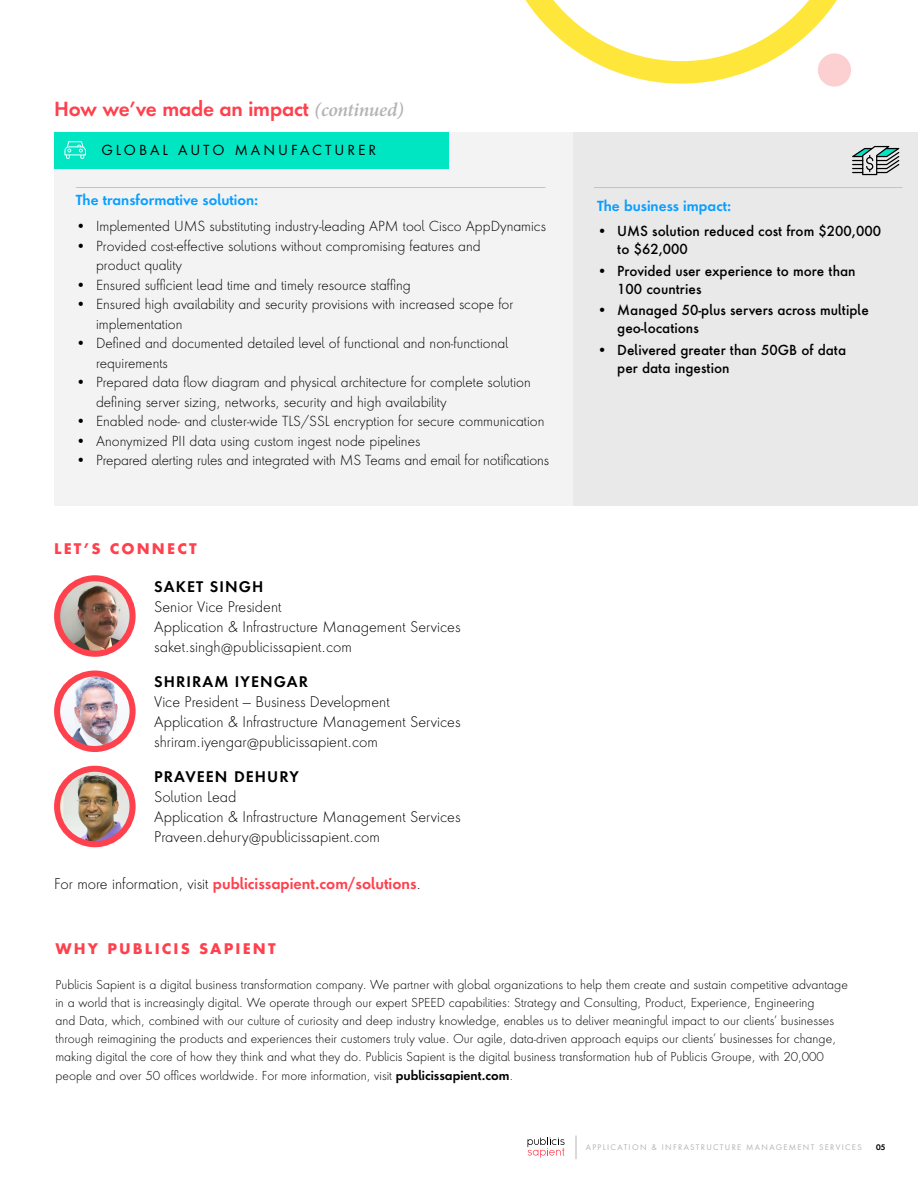
<style>
.page{position:relative;width:918px;height:1188px;background:#fff}
.page>*{position:absolute;margin:0;border:0;box-sizing:border-box;transform-origin:0 0}
.t1{font:600 18.9px "Futura Next";letter-spacing:-.01em;color:#ff404d}
.t2{font:300 14.25px/20px "Futura Next";color:#000}
.t3{font:600 14.25px "Futura Next";color:#ff404d}
.t4{font:600 14.25px "Futura Next";letter-spacing:.075em;color:#000}
.t5{font:700 14.25px "Futura Next";letter-spacing:.15em;color:#ff404d}
.t6{font:300 13.5px/19.5px "Futura Next";color:#000}
.t7{font:500 13.5px/18px "Futura Next";color:#000}
.t8{font:600 13.5px "Futura Next";color:#089eff}
.t9{font:13.5px "Futura Next";letter-spacing:.225em;color:#000}
.t10{font:300 12px/18px "Futura Next";color:#000}
.t11{font:7.5px "Futura Next";letter-spacing:.175em;color:#b4b4b4}
.t12{font:600 7.5px "Futura Next";color:#000}
.s1{font-family:"Minion Pro";font-style:italic;font-size:19.5px;color:#b4b4b4}
.s2{font-weight:300;color:#000}
.s3{font-weight:600}
</style>
<div class="page">
<div style="left:54px;top:132px;width:864px;height:374px;background:#f3f3f3"></div>
<div style="left:54px;top:132px;width:394px;height:36px;background:#00e6c3"></div>
<div style="left:573px;top:132px;width:345px;height:374px;background:#e9e9e9"></div>
<hr style="left:76px;top:187px;width:469px;height:1px;background:#c3c3c3">
<hr style="left:594px;top:187px;width:309px;height:1px;background:#c3c3c3">
<svg style="left:852px;top:146px;width:47px;height:29px"></svg>
<img style="left:60px;top:581px;width:69px;height:70px">
<div style="left:54px;top:575px;width:82px;height:82px;border:6px solid #ff404d;border-radius:50%"></div>
<img style="left:57px;top:675px;width:73px;height:74px">
<div style="left:54px;top:671px;width:82px;height:81px;border:6px solid #fe414d;border-radius:50%"></div>
<img style="left:58px;top:769px;width:72px;height:75px">
<div style="left:54px;top:766px;width:82px;height:81px;border:6px solid #fe414d;border-radius:50%"></div>
<div style="left:818px;top:53px;width:33px;height:34px;background:#fccfd1;border-radius:50%"></div>
<svg style="left:525px;top:0;width:326px;height:84px"></svg>
<svg style="left:64px;top:141px;width:22px;height:18px"></svg>
<svg style="left:576px;top:1136px;width:1px;height:23px"></svg>
<svg style="left:528px;top:1138px;width:37px;height:20px"></svg>
<p class="t1" style="left:54px;top:96px;width:351px">How we’ve made an impact <span class="s1">(continued)</span></p>
<p class="t9" style="left:101px;top:140px;width:276px">GLOBAL AUTO MANUFACTURER</p>
<p class="t8" style="left:76px;top:191px;width:184px">The transformative solution:</p>
<p class="t6" style="left:76px;top:217px;width:472px">• Implemented UMS substituting industry-leading APM tool Cisco AppDynamics</p>
<p class="t6" style="left:96px;top:236px;width:386px;text-indent:-20px">• Provided cost-effective solutions without compromising features and product quality</p>
<p class="t6" style="left:76px;top:275px;width:337px">• Ensured sufficient lead time and timely resource staffing</p>
<p class="t6" style="left:96px;top:295px;width:419px;text-indent:-20px">• Ensured high availability and security provisions with increased scope for implementation</p>
<p class="t6" style="left:96px;top:334px;width:414px;text-indent:-20px">• Defined and documented detailed level of functional and non-functional requirements</p>
<p class="t6" style="left:96px;top:373px;width:436px;text-indent:-20px">• Prepared data flow diagram and physical architecture for complete solution defining server sizing, networks, security and high availability</p>
<p class="t6" style="left:76px;top:412px;width:470px">• Enabled node- and cluster-wide TLS/SSL encryption for secure communication</p>
<p class="t6" style="left:76px;top:431px;width:346px">• Anonymized PII data using custom ingest node pipelines</p>
<p class="t6" style="left:76px;top:451px;width:475px">• Prepared alerting rules and integrated with MS Teams and email for notifications</p>
<p class="t5" style="left:54px;top:539px;width:144px">LET’S CONNECT</p>
<p class="t4" style="left:154px;top:577px;width:111px">SAKET SINGH</p>
<p class="t2" style="left:154px;top:597px;width:308px">Senior Vice President<br>Application &amp; Infrastructure Management Services</p>
<p class="t2" style="left:154px;top:637px;width:199px">saket.singh@publicissapient.com</p>
<p class="t4" style="left:154px;top:672px;width:155px">SHRIRAM IYENGAR</p>
<p class="t2" style="left:154px;top:692px;width:308px">Vice President — Business Development<br>Application &amp; Infrastructure Management Services</p>
<p class="t2" style="left:154px;top:732px;width:225px">shriram.iyengar@publicissapient.com</p>
<p class="t4" style="left:154px;top:767px;width:146px">PRAVEEN DEHURY</p>
<p class="t2" style="left:154px;top:787px;width:308px">Solution Lead<br>Application &amp; Infrastructure Management Services</p>
<p class="t2" style="left:154px;top:827px;width:227px">Praveen.dehury@publicissapient.com</p>
<p class="t3" style="left:54px;top:874px;width:369px"><span class="s2">For more information, visit</span> publicissapient.com/solutions<span class="s2">.</span></p>
<p class="t8" style="left:597px;top:197px;width:136px">The business impact:</p>
<p class="t7" style="left:617px;top:222px;width:265px;text-indent:-20px">• UMS solution reduced cost from $200,000 to $62,000</p>
<p class="t7" style="left:617px;top:262px;width:240px;text-indent:-20px">• Provided user experience to more than<br>100 countries</p>
<p class="t7" style="left:617px;top:301px;width:253px;text-indent:-20px">• Managed 50-plus servers across multiple geo-locations</p>
<p class="t7" style="left:617px;top:341px;width:230px;text-indent:-20px">• Delivered greater than 50GB of data per data ingestion</p>
<p class="t5" style="left:56px;top:939px;width:222px">WHY PUBLICIS SAPIENT</p>
<p class="t10" style="left:56px;top:975px;width:794px">Publicis Sapient is a digital business transformation company. We partner with global organizations to help them create and sustain competitive advantage in a world that is increasingly digital. We operate through our expert SPEED capabilities: Strategy and Consulting, Product, Experience, Engineering<br>and Data, which, combined with our culture of curiosity and deep industry knowledge, enables us to deliver meaningful impact to our clients’ businesses through reimagining the products and experiences their customers truly value. Our agile, data-driven approach equips our clients’ businesses for change, making digital the core of how they think and what they do. Publicis Sapient is the digital business transformation hub of Publicis Groupe, with 20,000</p>
<p class="t10" style="left:56px;top:1067px;width:459px">people and over 50 offices worldwide. For more information, visit <span class="s3">publicissapient.com</span>.</p>
<p class="t11" style="left:586px;top:1142px;width:277px">APPLICATION &amp; INFRASTRUCTURE MANAGEMENT SERVICES</p>
<p class="t12" style="left:876px;top:1142px;width:11px">05</p>
</div>
